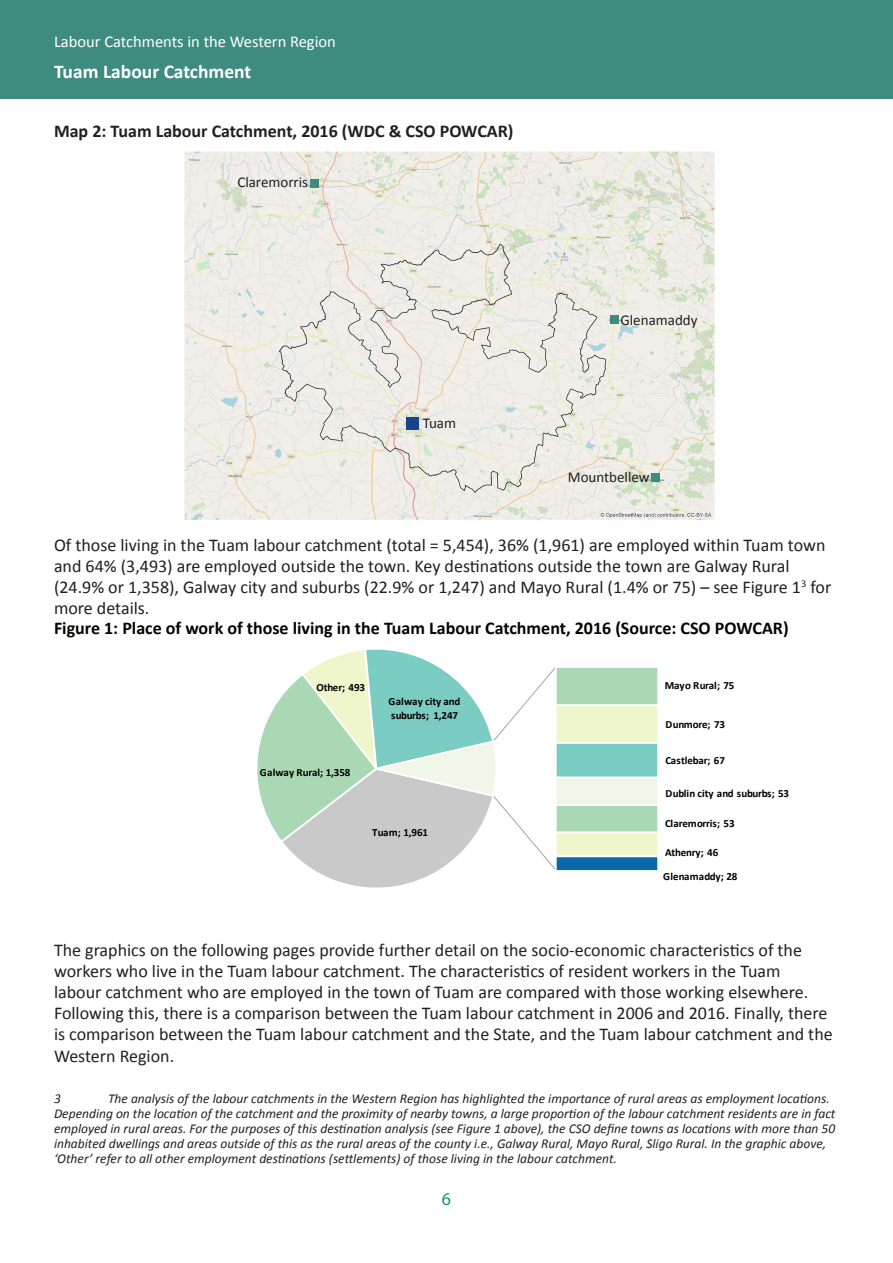
<style>
.page{position:relative;width:893px;height:1263px;background:#fff}
.page>*{position:absolute;margin:0;border:0;box-sizing:border-box;transform-origin:0 0}
.t1{font:700 19.5px "Calibri";color:#fff}
.t2{font:18px/21.1px "Calibri";color:#231f20}
.t3{font:700 18px "Calibri";color:#040503}
.t4{font:700 18px "Calibri";color:#231f20}
.t5{font:18px "Myriad Pro";color:#149079}
.t6{font:16.5px "Calibri";color:#fff}
.t7{font:15px "Calibri";color:#231f20}
.t8{font:italic 13.5px/15px "Calibri";color:#231f20}
.t9{font:700 10.95px/13.6px "Calibri";letter-spacing:-.005em;color:#000}
</style>
<div class="page">
<div style="left:0;top:0;width:893px;height:99px;background:#3e8c7f"></div>
<div style="left:556px;top:667px;width:102px;height:38px;background:#aad8b5"></div>
<div style="left:555px;top:666px;width:104px;height:40px;border:2px solid #fff"></div>
<div style="left:556px;top:705px;width:102px;height:38px;background:#f0f6cb"></div>
<div style="left:555px;top:704px;width:104px;height:40px;border:2px solid #fff"></div>
<div style="left:556px;top:743px;width:102px;height:35px;background:#7bccc3"></div>
<div style="left:555px;top:742px;width:104px;height:36px;border:2px solid #fff"></div>
<div style="left:556px;top:778px;width:102px;height:27px;background:#f0f6e8"></div>
<div style="left:555px;top:777px;width:104px;height:29px;border:2px solid #fff"></div>
<div style="left:556px;top:805px;width:102px;height:27px;background:#aad8b5"></div>
<div style="left:555px;top:804px;width:104px;height:29px;border:2px solid #fff"></div>
<div style="left:556px;top:832px;width:102px;height:24px;background:#f0f6cb"></div>
<div style="left:555px;top:832px;width:104px;height:25px;border:2px solid #fff"></div>
<div style="left:556px;top:856px;width:102px;height:15px;background:#0a69ad"></div>
<div style="left:555px;top:855px;width:104px;height:17px;border:2px solid #fff"></div>
<svg style="left:257px;top:649px;width:300px;height:239px"></svg>
<img style="left:184px;top:151px;width:531px;height:369px">
<div style="left:310px;top:179px;width:9px;height:9px;background:#3e8c7f"></div>
<div style="left:406px;top:417px;width:13px;height:12px;background:#164687"></div>
<div style="left:610px;top:315px;width:9px;height:9px;background:#3e8c7f"></div>
<div style="left:651px;top:474px;width:9px;height:8px;background:#3e8c7f"></div>
<p class="t6" style="left:54px;top:31px;width:283px">Labour Catchments in the Western Region</p>
<p class="t1" style="left:54px;top:59px;width:199px">Tuam Labour Catchment</p>
<p class="t4" style="left:54px;top:119px;width:461px">Map 2: Tuam Labour Catchment, 2016 (WDC &amp; CSO POWCAR)</p>
<p class="t7" style="left:237px;top:173px;width:72px">Claremorris</p>
<p class="t7" style="left:423px;top:414px;width:35px">Tuam</p>
<p class="t7" style="left:620px;top:310px;width:79px">Glenamaddy</p>
<p class="t7" style="left:568px;top:467px;width:83px">Mountbellew</p>
<p class="t2" style="left:54px;top:535px;width:779px">Of those living in the Tuam labour catchment (total = 5,454), 36% (1,961) are employed within Tuam town and 64% (3,493) are employed outside the town. Key destinations outside the town are Galway Rural (24.9% or 1,358), Galway city and suburbs (22.9% or 1,247) and Mayo Rural (1.4% or 75) – see Figure 1<sup>3</sup> for more details.</p>
<p class="t3" style="left:54px;top:617px;width:736px">Figure 1: Place of work of those living in the Tuam Labour Catchment, 2016 (Source: CSO POWCAR)</p>
<p class="t9" style="left:316px;top:680px;width:50px">Other; 493</p>
<p class="t9" style="left:260px;top:765px;width:92px">Galway Rural; 1,358</p>
<p class="t9" style="left:388px;top:695px;width:73px">Galway city and suburbs; 1,247</p>
<p class="t9" style="left:372px;top:826px;width:57px">Tuam; 1,961</p>
<p class="t9" style="left:665px;top:679px;width:71px">Mayo Rural; 75</p>
<p class="t9" style="left:665px;top:717px;width:61px">Dunmore; 73</p>
<p class="t9" style="left:665px;top:753px;width:61px">Castlebar; 67</p>
<p class="t9" style="left:666px;top:787px;width:125px">Dublin city and suburbs; 53</p>
<p class="t9" style="left:665px;top:816px;width:71px">Claremorris; 53</p>
<p class="t9" style="left:663px;top:840px;width:76px;line-height:24px">Athenry; 46<br>Glenamaddy; 28</p>
<p class="t2" style="left:54px;top:940px;width:780px">The graphics on the following pages provide further detail on the socio-economic characteristics of the workers who live in the Tuam labour catchment. The characteristics of resident workers in the Tuam<br>labour catchment who are employed in the town of Tuam are compared with those working elsewhere.<br>Following this, there is a comparison between the Tuam labour catchment in 2006 and 2016. Finally, there is comparison between the Tuam labour catchment and the State, and the Tuam labour catchment and the Western Region.</p>
<p class="t8" style="left:54px;top:1091px;width:8px">3</p>
<p class="t8" style="left:54px;top:1091px;width:783px;text-indent:54px">The analysis of the labour catchments in the Western Region has highlighted the importance of rural areas as employment locations.<br>Depending on the location of the catchment and the proximity of nearby towns, a large proportion of the labour catchment residents are in fact employed in rural areas. For the purposes of this destination analysis (see Figure 1 above), the CSO define towns as locations with more than 50 inhabited dwellings and areas outside of this as the rural areas of the county i.e., Galway Rural, Mayo Rural, Sligo Rural. In the graphic above, ‘Other’ refer to all other employment destinations (settlements) of those living in the labour catchment.</p>
<p class="t5" style="left:442px;top:1187px;width:11px">6</p>
</div>
